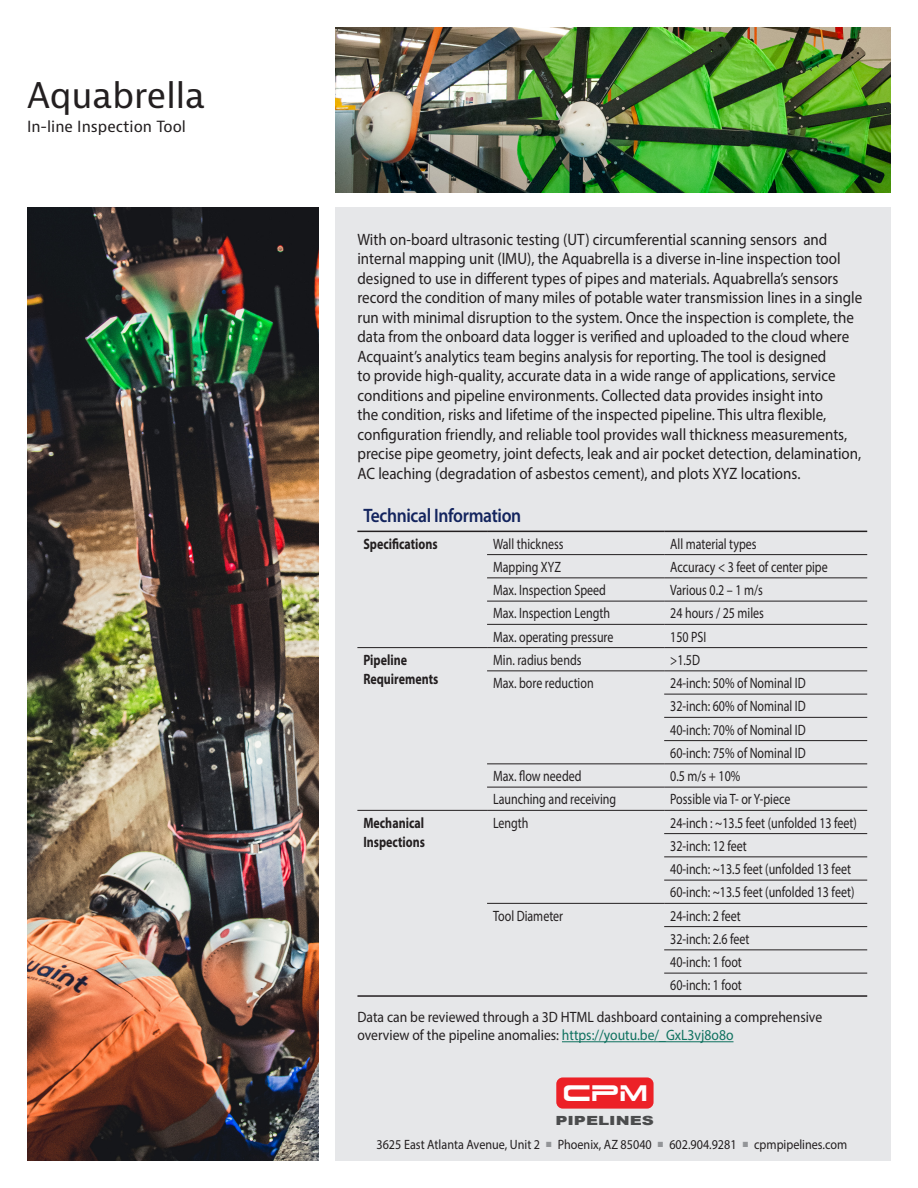
<style>
.page{position:relative;width:918px;height:1188px;background:#fff}
.page>*{position:absolute;margin:0;border:0;box-sizing:border-box;transform-origin:0 0}
.t1{font:34.5px "Bernina Sans";color:#231f20}
.t2{font:27px "Dodger";color:#fff}
.t3{font:600 19.5px "Myriad Pro";letter-spacing:-.02em;color:#13245e;scale:.9 1}
.t4{font:16.5px/19.5px "Myriad Pro";color:#231f20;scale:.91 1}
.t5{font:15px/23.2px "Myriad Pro";color:#231f20;scale:.8 1}
.t6{font:15px/18.1px "Myriad Pro";color:#231f20;scale:.91 1}
.t7{font:700 15px/19.5px "Myriad Pro";color:#231f20;scale:.8 1}
.t8{font:15px "Bernina Sans";color:#231f20}
.t9{font:13.5px "Myriad Pro";color:#231f20;scale:.9 1}
.t10{font:900 12.6px "Arial";color:#4b4c4d;scale:1.33 1}
.s1{color:#0e715f}
.s2{color:#939598}
</style>
<div class="page">
<div style="left:336px;top:207px;width:555px;height:954px;background:#e6e7e9"></div>
<img style="left:336px;top:27px;width:555px;height:165px">
<img style="left:27px;top:207px;width:292px;height:954px">
<div style="left:556px;top:1077px;width:98px;height:32px;background:#ec2127;border-radius:6px"></div>
<hr style="left:357px;top:531px;width:130px;height:1px;background:#231f20">
<hr style="left:487px;top:531px;width:177px;height:1px;background:#231f20">
<hr style="left:664px;top:531px;width:203px;height:1px;background:#231f20">
<hr style="left:487px;top:554px;width:177px;height:1px;background:#231f20">
<hr style="left:664px;top:554px;width:203px;height:1px;background:#231f20">
<hr style="left:487px;top:578px;width:177px;height:1px;background:#231f20">
<hr style="left:664px;top:578px;width:203px;height:1px;background:#231f20">
<hr style="left:487px;top:601px;width:177px;height:1px;background:#231f20">
<hr style="left:664px;top:601px;width:203px;height:1px;background:#231f20">
<hr style="left:487px;top:624px;width:177px;height:1px;background:#231f20">
<hr style="left:664px;top:624px;width:203px;height:1px;background:#231f20">
<hr style="left:357px;top:647px;width:130px;height:1px;background:#231f20">
<hr style="left:487px;top:647px;width:177px;height:1px;background:#231f20">
<hr style="left:664px;top:647px;width:203px;height:1px;background:#231f20">
<hr style="left:487px;top:671px;width:177px;height:1px;background:#231f20">
<hr style="left:664px;top:671px;width:203px;height:1px;background:#231f20">
<hr style="left:664px;top:694px;width:203px;height:1px;background:#231f20">
<hr style="left:664px;top:717px;width:203px;height:1px;background:#231f20">
<hr style="left:664px;top:740px;width:203px;height:1px;background:#231f20">
<hr style="left:487px;top:764px;width:177px;height:1px;background:#231f20">
<hr style="left:664px;top:764px;width:203px;height:1px;background:#231f20">
<hr style="left:487px;top:787px;width:177px;height:1px;background:#231f20">
<hr style="left:664px;top:787px;width:203px;height:1px;background:#231f20">
<hr style="left:357px;top:810px;width:130px;height:1px;background:#231f20">
<hr style="left:487px;top:810px;width:177px;height:1px;background:#231f20">
<hr style="left:664px;top:810px;width:203px;height:1px;background:#231f20">
<hr style="left:664px;top:833px;width:203px;height:1px;background:#231f20">
<hr style="left:664px;top:857px;width:203px;height:1px;background:#231f20">
<hr style="left:664px;top:880px;width:203px;height:1px;background:#231f20">
<hr style="left:487px;top:903px;width:177px;height:1px;background:#231f20">
<hr style="left:664px;top:903px;width:203px;height:1px;background:#231f20">
<hr style="left:664px;top:926px;width:203px;height:1px;background:#231f20">
<hr style="left:664px;top:950px;width:203px;height:1px;background:#231f20">
<hr style="left:664px;top:973px;width:203px;height:1px;background:#231f20">
<hr style="left:357px;top:995px;width:510px;height:2px;background:#231f20">
<hr style="left:562px;top:1041px;width:172px;height:1px;background:#0e715f">
<h1 class="t1" style="left:27px;top:73px;width:179px">Aquabrella</h1>
<p class="t8" style="left:27px;top:117px;width:160px">In-line Inspection Tool</p>
<p class="t4" style="left:357px;top:229px;width:556px">With on-board ultrasonic testing (UT) circumferential scanning sensors and internal mapping unit (IMU), the Aquabrella is a diverse in-line inspection tool designed to use in different types of pipes and materials. Aquabrella’s sensors record the condition of many miles of potable water transmission lines in a single run with minimal disruption to the system. Once the inspection is complete, the data from the onboard data logger is verified and uploaded to the cloud where Acquaint’s analytics team begins analysis for reporting. The tool is designed<br>to provide high-quality, accurate data in a wide range of applications, service conditions and pipeline environments. Collected data provides insight into<br>the condition, risks and lifetime of the inspected pipeline. This ultra flexible, configuration friendly, and reliable tool provides wall thickness measurements, precise pipe geometry, joint defects, leak and air pocket detection, delamination, AC leaching (degradation of asbestos cement), and plots XYZ locations.</p>
<p class="t3" style="left:363px;top:503px;width:177px">Technical Information</p>
<p class="t7" style="left:363px;top:533px;width:94px">Specifications</p>
<p class="t5" style="left:493px;top:532px;width:90px">Wall thickness</p>
<p class="t5" style="left:670px;top:532px;width:110px">All material types</p>
<p class="t5" style="left:493px;top:555px;width:86px">Mapping XYZ</p>
<p class="t5" style="left:670px;top:555px;width:199px">Accuracy &lt; 3 feet of center pipe</p>
<p class="t5" style="left:493px;top:578px;width:143px">Max. Inspection Speed</p>
<p class="t5" style="left:670px;top:578px;width:118px">Various 0.2 – 1 m/s</p>
<p class="t5" style="left:493px;top:601px;width:148px">Max. Inspection Length</p>
<p class="t5" style="left:670px;top:601px;width:119px">24 hours / 25 miles</p>
<p class="t5" style="left:493px;top:625px;width:152px">Max. operating pressure</p>
<p class="t5" style="left:670px;top:625px;width:47px">150 PSI</p>
<p class="t7" style="left:363px;top:650px;width:95px">Pipeline<br>Requirements</p>
<p class="t5" style="left:493px;top:648px;width:112px">Min. radius bends</p>
<p class="t5" style="left:670px;top:648px;width:39px">&gt;1.5D</p>
<p class="t5" style="left:493px;top:671px;width:127px">Max. bore reduction</p>
<p class="t5" style="left:670px;top:671px;width:171px;text-align:justify">24-inch: 50% of Nominal ID 32-inch: 60% of Nominal ID 40-inch: 70% of Nominal ID 60-inch: 75% of Nominal ID</p>
<p class="t5" style="left:493px;top:764px;width:112px">Max. flow needed</p>
<p class="t5" style="left:670px;top:764px;width:89px">0.5 m/s + 10%</p>
<p class="t5" style="left:493px;top:787px;width:155px">Launching and receiving</p>
<p class="t5" style="left:670px;top:787px;width:152px">Possible via T- or Y-piece</p>
<p class="t7" style="left:363px;top:812px;width:79px">Mechanical<br>Inspections</p>
<p class="t5" style="left:493px;top:811px;width:46px">Length</p>
<p class="t5" style="left:670px;top:811px;width:235px">24-inch : ~13.5 feet (unfolded 13 feet)<br>32-inch: 12 feet<br>40-inch: ~13.5 feet (unfolded 13 feet 60-inch: ~13.5 feet (unfolded 13 feet)</p>
<p class="t5" style="left:493px;top:904px;width:89px">Tool Diameter</p>
<p class="t5" style="left:670px;top:904px;width:101px">24-inch: 2 feet<br>32-inch: 2.6 feet<br>40-inch: 1 foot<br>60-inch: 1 foot</p>
<p class="t6" style="left:357px;top:1008px;width:512px">Data can be reviewed through a 3D HTML dashboard containing a comprehensive overview of the pipeline anomalies: <span class="s1">https://youtu.be/_GxL3vj8o8o</span></p>
<h2 class="t2" style="left:564px;top:1079px;width:87px">cpm</h2>
<p class="t10" style="left:555px;top:1111px;width:76px">PIPELINES</p>
<p class="t9" style="left:377px;top:1136px;width:525px">3625 East Atlanta Avenue, Unit 2 <span class="s2">■</span> Phoenix, AZ 85040 <span class="s2">■</span> 602.904.9281 <span class="s2">■</span> cpmpipelines.com</p>
</div>
